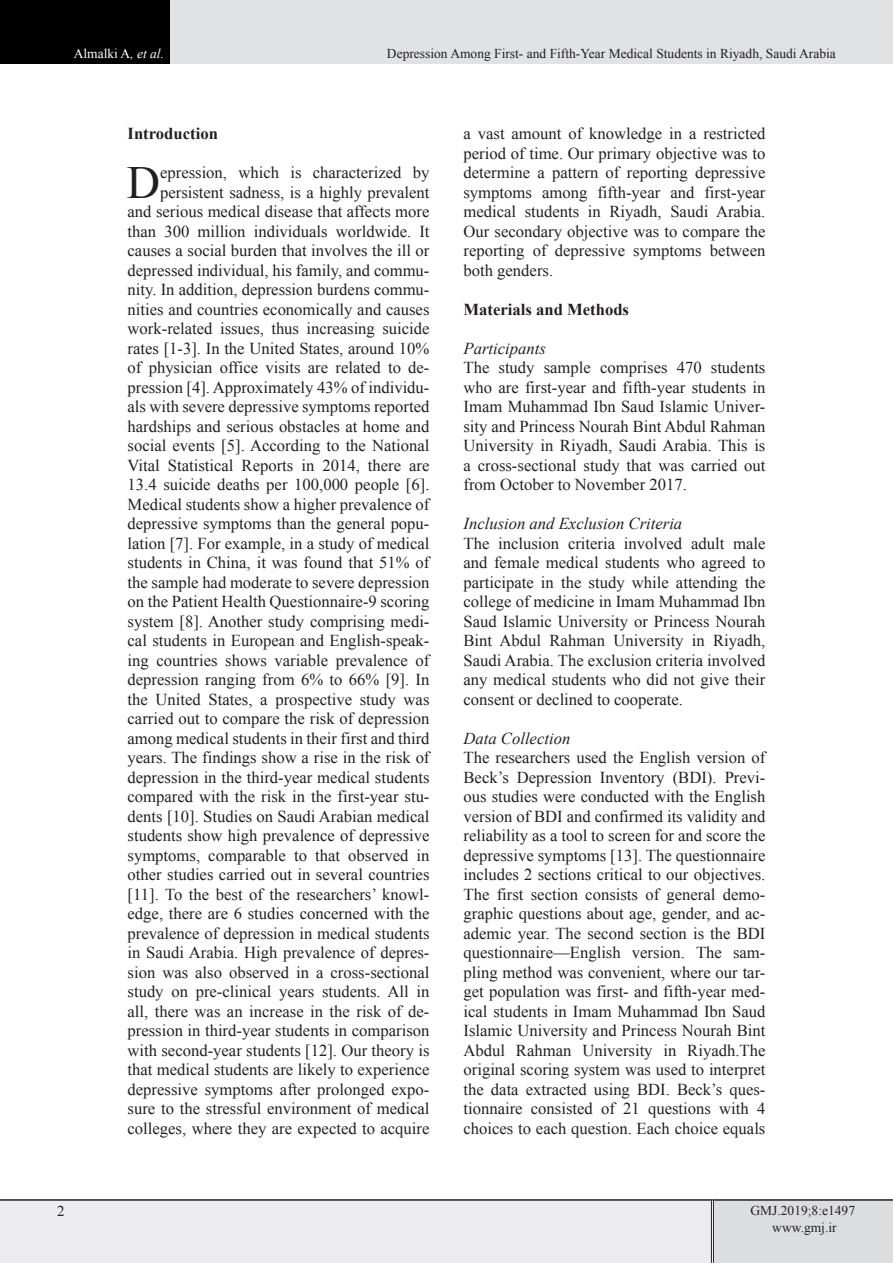
<style>
.page{position:relative;width:893px;height:1263px;background:#fff}
.page>*{position:absolute;margin:0;border:0;box-sizing:border-box;transform-origin:0 0}
.t1{font:46.05px "Times New Roman";color:#231f20}
.t2{font:16.65px/19.5px "Times New Roman";color:#231f20;text-align:justify}
.t3{font:italic 16.65px "Times New Roman";color:#231f20}
.t4{font:700 16.65px "Times New Roman";color:#231f20}
.t5{font:15px "Times New Roman";color:#231f20}
.eeeeeeeeeeee{font:13.5px "Times New Roman";color:#231f20}
.t6{font:13.5px "Times New Roman";color:#fff}
.s1{font-style:italic}
</style>
<div class="page">
<div style="left:0;top:0;width:170px;height:64px;background:#000"></div>
<div style="left:170px;top:0;width:723px;height:64px;background:#e1e2e4"></div>
<div style="left:0;top:1200px;width:712px;height:63px;background:#ececee"></div>
<div style="left:712px;top:1200px;width:181px;height:63px;background:#dcdddf"></div>
<hr style="left:711px;top:1201px;width:3px;height:62px;background:#fff">
<hr style="left:711px;top:1201px;width:1px;height:62px;background:#231f20">
<hr style="left:713px;top:1201px;width:1px;height:62px;background:#231f20">
<hr style="left:0;top:1199px;width:712px;height:2px;background:#231f20">
<hr style="left:712px;top:1199px;width:181px;height:2px;background:#231f20">
<p class="t6" style="left:74px;top:44px;width:92px">Almalki A<span class="s1">, et al.</span></p>
<p class="eeeeeeeeeeee" style="left:387px;top:44px;width:450px">Depression Among First- and Fifth-Year Medical Students in Riyadh, Saudi Arabia</p>
<p class="t4" style="left:128px;top:122px;width:92px">Introduction</p>
<p class="t1" style="left:127px;top:150px;width:35px">D</p>
<p class="t2" style="left:128px;top:162px;width:303px;text-align:right">epression, which is characterized by persistent sadness, is a highly prevalent<br>and serious medical disease that affects more than 300 million individuals worldwide. It causes a social burden that involves the ill or depressed individual, his family, and commu&shy;nity. In addition, depression burdens commu&shy;nities and countries economically and causes work-related issues, thus increasing suicide rates [1-3]. In the United States, around 10% of physician office visits are related to de&shy;pression [4]. Approximately 43% of individu&shy;als with severe depressive symptoms reported hardships and serious obstacles at home and social events [5]. According to the National Vital Statistical Reports in 2014, there are 13.4 suicide deaths per 100,000 people [6].<br>Medical students show a higher prevalence of depressive symptoms than the general popu&shy;lation [7]. For example, in a study of medical students in China, it was found that 51% of the sample had moderate to severe depression on the Patient Health Questionnaire-9 scoring system [8]. Another study comprising medi&shy;cal students in European and English-speak&shy;ing countries shows variable prevalence of depression ranging from 6% to 66% [9]. In the United States, a prospective study was carried out to compare the risk of depression among medical students in their first and third years. The findings show a rise in the risk of depression in the third-year medical students compared with the risk in the first-year stu&shy;dents [10]. Studies on Saudi Arabian medical students show high prevalence of depressive symptoms, comparable to that observed in other studies carried out in several countries [11]. To the best of the researchers’ knowl&shy;edge, there are 6 studies concerned with the prevalence of depression in medical students in Saudi Arabia. High prevalence of depres&shy;sion was also observed in a cross-sectional study on pre-clinical years students. All in all, there was an increase in the risk of de&shy;pression in third-year students in comparison with second-year students [12]. Our theory is that medical students are likely to experience depressive symptoms after prolonged expo&shy;sure to the stressful environment of medical colleges, where they are expected to acquire</p>
<p class="t2" style="left:463px;top:123px;width:303px">a vast amount of knowledge in a restricted period of time. Our primary objective was to determine a pattern of reporting depressive symptoms among fifth-year and first-year medical students in Riyadh, Saudi Arabia.<br>Our secondary objective was to compare the reporting of depressive symptoms between both genders.</p>
<p class="t4" style="left:463px;top:297px;width:167px">Materials and Methods</p>
<p class="t3" style="left:463px;top:337px;width:84px">Participants</p>
<p class="t2" style="left:463px;top:357px;width:303px">The study sample comprises 470 students who are first-year and fifth-year students in Imam Muhammad Ibn Saud Islamic Univer&shy;sity and Princess Nourah Bint Abdul Rahman University in Riyadh, Saudi Arabia. This is a cross-sectional study that was carried out from October to November 2017.</p>
<p class="t3" style="left:463px;top:512px;width:220px">Inclusion and Exclusion Criteria</p>
<p class="t2" style="left:463px;top:533px;width:303px">The inclusion criteria involved adult male and female medical students who agreed to participate in the study while attending the college of medicine in Imam Muhammad Ibn Saud Islamic University or Princess Nourah Bint Abdul Rahman University in Riyadh, Saudi Arabia. The exclusion criteria involved any medical students who did not give their consent or declined to cooperate.</p>
<p class="t3" style="left:463px;top:727px;width:108px">Data Collection</p>
<p class="t2" style="left:463px;top:747px;width:303px">The researchers used the English version of Beck’s Depression Inventory (BDI). Previ&shy;ous studies were conducted with the English version of BDI and confirmed its validity and reliability as a tool to screen for and score the depressive symptoms [13]. The questionnaire includes 2 sections critical to our objectives.<br>The first section consists of general demo&shy;graphic questions about age, gender, and ac&shy;ademic year. The second section is the BDI questionnaire—English version. The sam&shy;pling method was convenient, where our tar&shy;get population was first- and fifth-year med&shy;ical students in Imam Muhammad Ibn Saud Islamic University and Princess Nourah Bint Abdul Rahman University in Riyadh.The original scoring system was used to interpret the data extracted using BDI. Beck’s ques&shy;tionnaire consisted of 21 questions with 4 choices to each question. Each choice equals</p>
<p class="t5" style="left:57px;top:1201px;width:9px">2</p>
<p class="eeeeeeeeeeee" style="left:750px;top:1201px;width:106px">GMJ.2019;8:e1497</p>
<p class="eeeeeeeeeeee" style="left:772px;top:1217px;width:66px">www.gmj.ir</p>
</div>
